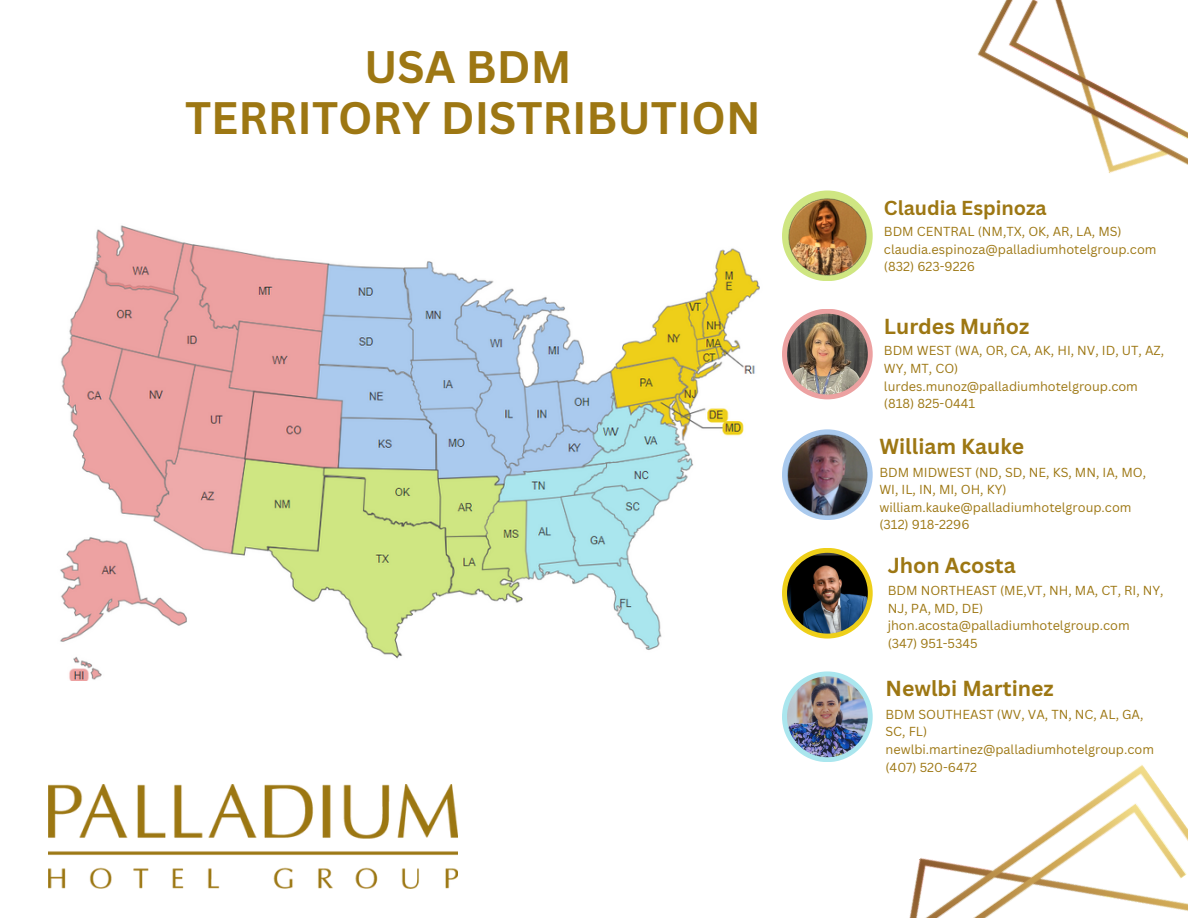
<style>
.page{position:relative;width:1188px;height:918px;background:#fff}
.page>*{position:absolute;margin:0;border:0;box-sizing:border-box;transform-origin:0 0}
.t1{font:700 44.25px "Canva Sans";color:#9d7713}
.t2{font:700 21.15px "Canva Sans";color:#9d7713}
.t3{font:700 19.65px "Canva Sans";color:#9d7713}
.t4{font:12.75px/17.5px "Canva Sans";color:#9d7713}
</style>
<div class="page">
<img style="left:48px;top:784px;width:410px;height:105px">
<img style="left:782px;top:701px;width:406px;height:217px">
<img style="left:977px;top:0;width:211px;height:173px">
<img style="left:60px;top:225px;width:700px;height:456px">
<div style="left:782px;top:191px;width:91px;height:90px;background:#cfe682;border-radius:50%"></div>
<img style="left:789px;top:198px;width:77px;height:78px">
<div style="left:782px;top:309px;width:91px;height:90px;background:#eca1a1;border-radius:50%"></div>
<img style="left:787px;top:314px;width:81px;height:81px;border-radius:50%">
<div style="left:782px;top:429px;width:91px;height:91px;background:#aacaee;border-radius:50%"></div>
<img style="left:787px;top:435px;width:81px;height:80px">
<svg style="left:782px;top:548px;width:91px;height:91px"></svg>
<img style="left:787px;top:553px;width:81px;height:81px;border-radius:50%">
<div style="left:782px;top:671px;width:91px;height:91px;background:#aae6ee;border-radius:50%"></div>
<img style="left:787px;top:676px;width:81px;height:81px;border-radius:50%">
<p class="t1" style="left:364px;top:36px;width:209px">USA BDM</p>
<p class="t1" style="left:185px;top:87px;width:577px">TERRITORY DISTRIBUTION</p>
<p class="t3" style="left:884px;top:194px;width:164px">Claudia Espinoza</p>
<p class="t4" style="left:884px;top:222px;width:274px">BDM CENTRAL (NM,TX, OK, AR, LA, MS) claudia.espinoza@palladiumhotelgroup.com (832) 623-9226</p>
<p class="t2" style="left:884px;top:312px;width:147px">Lurdes Muñoz</p>
<p class="t4" style="left:884px;top:342px;width:282px">BDM WEST (WA, OR, CA, AK, HI, NV, ID, UT, AZ,<br>WY, MT, CO) lurdes.munoz@palladiumhotelgroup.com (818) 825-0441</p>
<p class="t2" style="left:879px;top:432px;width:146px">William Kauke</p>
<p class="t4" style="left:879px;top:463px;width:268px">BDM MIDWEST (ND, SD, NE, KS, MN, IA, MO,<br>WI, IL, IN, MI, OH, KY)</p>
<p class="t4" style="left:879px;top:498px;width:254px">william.kauke@palladiumhotelgroup.com</p>
<p class="t4" style="left:879px;top:516px;width:92px">(312) 918-2296</p>
<p class="t2" style="left:888px;top:550px;width:130px">Jhon Acosta</p>
<p class="t4" style="left:888px;top:582px;width:277px">BDM NORTHEAST (ME,VT, NH, MA, CT, RI, NY,<br>NJ, PA, MD, DE)</p>
<p class="t4" style="left:888px;top:617px;width:243px">jhon.acosta@palladiumhotelgroup.com</p>
<p class="t4" style="left:888px;top:634px;width:91px">(347) 951-5345</p>
<p class="t2" style="left:886px;top:674px;width:170px">Newlbi Martinez</p>
<p class="t4" style="left:886px;top:705px;width:259px">BDM SOUTHEAST (WV, VA, TN, NC, AL, GA,<br>SC, FL)</p>
<p class="t4" style="left:886px;top:740px;width:270px">newlbi.martinez@palladiumhotelgroup.com</p>
<p class="t4" style="left:886px;top:758px;width:93px">(407) 520-6472</p>
</div>
